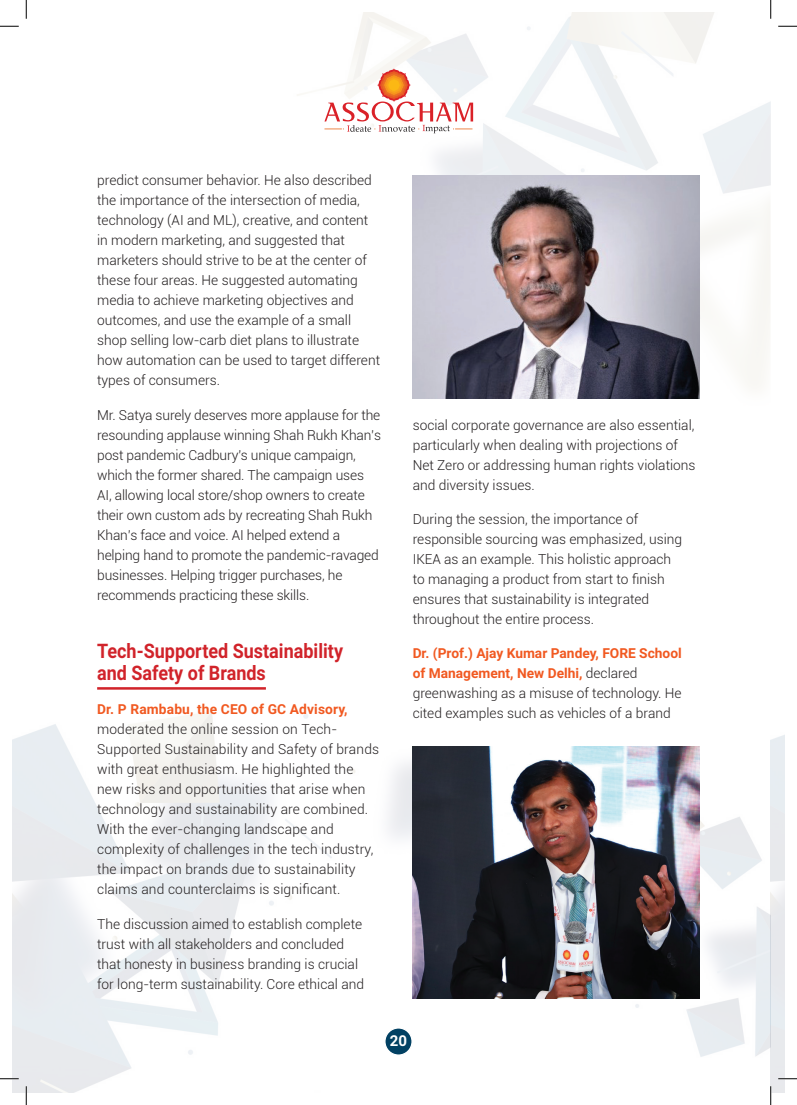
<style>
.page{position:relative;width:797px;height:1105px;background:#fff}
.page>*{position:absolute;margin:0;border:0;box-sizing:border-box;transform-origin:0 0}
.t1{font:700 20px/22.5px "Roboto";color:#d1232a;scale:.9 1}
.t2{font:700 15px "Roboto";color:#fff}
.t3{font:300 13.75px/20px "Roboto";color:#231f20}
.t4{font:700 13.75px "Roboto";letter-spacing:.01em;color:#f15921}
.s1{font-weight:700;color:#f15921}
</style>
<div class="page">
<img style="left:297px;top:12px;width:473px;height:387px">
<img style="left:12px;top:711px;width:773px;height:382px">
<div style="left:385px;top:1028px;width:27px;height:27px;background:#024163;border-radius:50%"></div>
<div style="left:384px;top:1027px;width:28px;height:29px;border:1px solid #fff;border-radius:50%"></div>
<svg style="left:324px;top:68px;width:149px;height:66px"></svg>
<hr style="left:97px;top:687px;width:169px;height:3px;background:#d1232a">
<img style="left:412px;top:175px;width:287px;height:223px">
<img style="left:412px;top:746px;width:287px;height:252px">
<svg style="left:0;top:25px;width:19px;height:2px"></svg>
<svg style="left:778px;top:25px;width:19px;height:2px"></svg>
<svg style="left:0;top:1078px;width:19px;height:1px"></svg>
<svg style="left:778px;top:1078px;width:19px;height:1px"></svg>
<svg style="left:25px;top:0;width:2px;height:19px"></svg>
<svg style="left:25px;top:1086px;width:2px;height:19px"></svg>
<svg style="left:770px;top:0;width:1px;height:19px"></svg>
<svg style="left:770px;top:1086px;width:1px;height:19px"></svg>
<p class="t3" style="left:97px;top:170px;width:284px">predict consumer behavior. He also described the importance of the intersection of media, technology (AI and ML), creative, and content in modern marketing, and suggested that marketers should strive to be at the center of these four areas. He suggested automating media to achieve marketing objectives and outcomes, and use the example of a small shop selling low-carb diet plans to illustrate how automation can be used to target different types of consumers.</p>
<p class="t3" style="left:97px;top:404px;width:285px">Mr. Satya surely deserves more applause for the resounding applause winning Shah Rukh Khan’s post pandemic Cadbury's unique campaign, which the former shared. The campaign uses AI, allowing local store/shop owners to create their own custom ads by recreating Shah Rukh Khan’s face and voice. AI helped extend a helping hand to promote the pandemic-ravaged businesses. Helping trigger purchases, he recommends practicing these skills.</p>
<h1 class="t1" style="left:97px;top:638px;width:275px">Tech-Supported Sustainability and Safety of Brands</h1>
<p class="t4" style="left:97px;top:700px;width:252px">Dr. P Rambabu, the CEO of GC Advisory,</p>
<p class="t3" style="left:97px;top:719px;width:283px">moderated the online session on Tech-Supported Sustainability and Safety of brands with great enthusiasm. He highlighted the new risks and opportunities that arise when technology and sustainability are combined.<br>With the ever-changing landscape and complexity of challenges in the tech industry, the impact on brands due to sustainability claims and counterclaims is significant.</p>
<p class="t3" style="left:97px;top:913px;width:268px">The discussion aimed to establish complete trust with all stakeholders and concluded that honesty in business branding is crucial for long-term sustainability. Core ethical and</p>
<p class="t3" style="left:412px;top:415px;width:284px">social corporate governance are also essential, particularly when dealing with projections of Net Zero or addressing human rights violations and diversity issues.</p>
<p class="t3" style="left:412px;top:509px;width:271px">During the session, the importance of responsible sourcing was emphasized, using IKEA as an example. This holistic approach to managing a product from start to finish ensures that sustainability is integrated throughout the entire process.</p>
<p class="t3" style="left:412px;top:643px;width:271px"><span class="s1">Dr. (Prof.) Ajay Kumar Pandey, FORE School of Management, New Delhi,</span> declared greenwashing as a misuse of technology. He cited examples such as vehicles of a brand</p>
<p class="t2" style="left:390px;top:1030px;width:19px">20</p>
</div>
